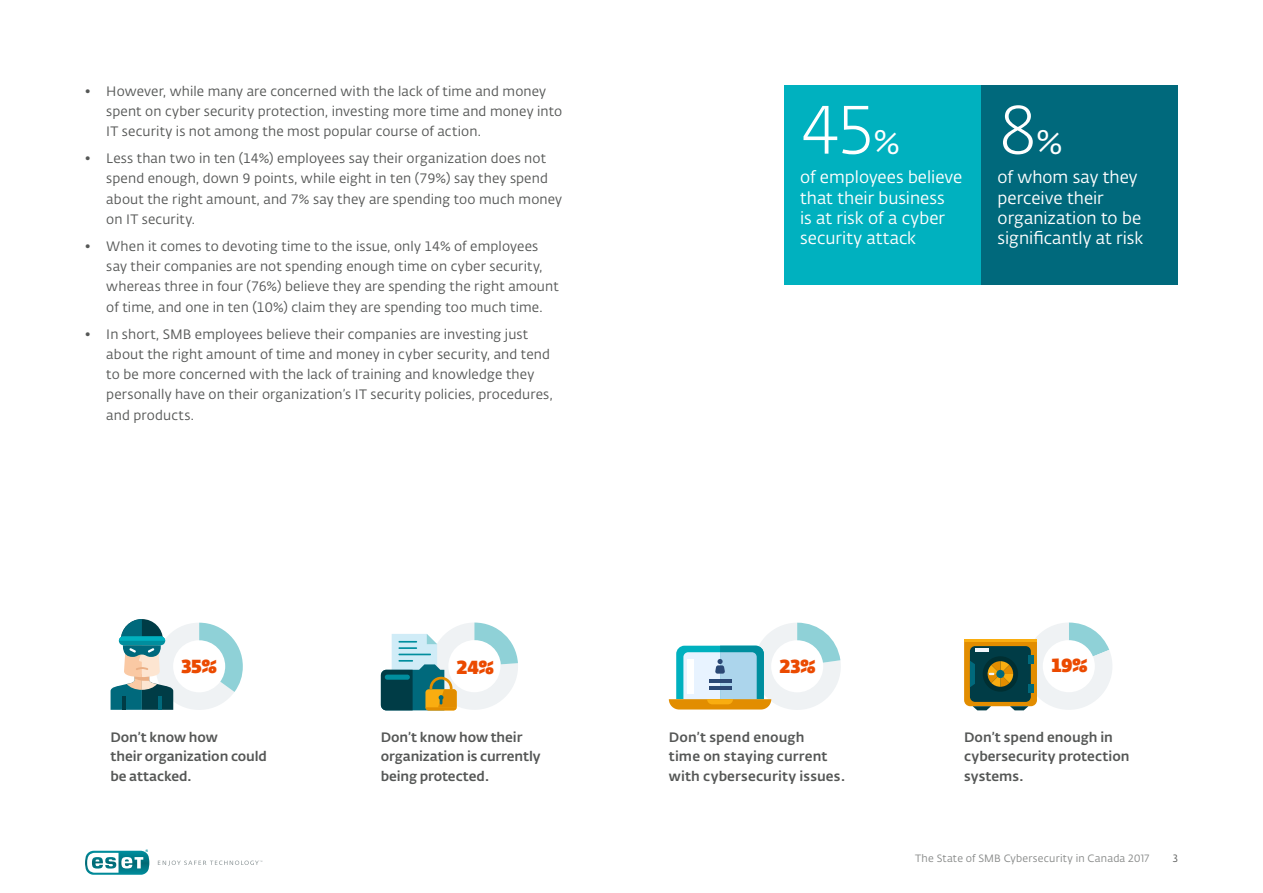
<style>
.page{position:relative;width:1263px;height:893px;background:#fff}
.page>*{position:absolute;margin:0;border:0;box-sizing:border-box;transform-origin:0 0}
.t1{font:67.5px "Fedra Sans Alt Pro Light LF";color:#fff}
.t2{font:800 18.75px "Fedra Sans Dis Std";color:#eb4a00}
.t3{font:16.8px/20.2px "Fedra Sans Alt Pro Book LF";color:#fff}
.t4{font:13.5px/20.2px "Fedra Sans Alt Pro Book LF";letter-spacing:.01em;color:#555756}
.t5{font:500 13.5px/19.5px "Fedra Sans Alt Pro";color:#555756}
.t6{font:10.5px "Fedra Sans Alt Pro Book LF";letter-spacing:.02em;color:#878988}
.t7{font:10.5px "Fedra Sans Alt Pro Book LF";color:#555756}
.s1{font-family:"Fedra Sans Alt Pro Book LF";font-size:33.75px}
</style>
<div class="page">
<svg style="left:158px;top:860px;width:104px;height:6px"></svg>
<svg style="left:85px;top:849px;width:64px;height:26px"></svg>
<svg style="left:669px;top:623px;width:172px;height:87px"></svg>
<div style="left:687px;top:658px;width:7px;height:35px;background:#fff"></div>
<svg style="left:111px;top:619px;width:132px;height:91px"></svg>
<svg style="left:381px;top:622px;width:137px;height:89px"></svg>
<svg style="left:964px;top:622px;width:148px;height:89px"></svg>
<hr style="left:975px;top:649px;width:14px;height:3px;background:#f1f6fc">
<div style="left:784px;top:85px;width:196px;height:200px;background:#00b1bf"></div>
<div style="left:982px;top:85px;width:196px;height:200px;background:#00697c"></div>
<p class="t4" style="left:106px;top:80px;width:457px;text-indent:-21px">• However, while many are concerned with the lack of time and money spent on cyber security protection, investing more time and money into<br>IT security is not among the most popular course of action.</p>
<p class="t4" style="left:106px;top:148px;width:457px;text-indent:-21px">• Less than two in ten (14%) employees say their organization does not spend enough, down 9 points, while eight in ten (79%) say they spend about the right amount, and 7% say they are spending too much money on IT security.</p>
<p class="t4" style="left:106px;top:236px;width:454px;text-indent:-21px">• When it comes to devoting time to the issue, only 14% of employees say their companies are not spending enough time on cyber security, whereas three in four (76%) believe they are spending the right amount of time, and one in ten (10%) claim they are spending too much time.</p>
<p class="t4" style="left:106px;top:323px;width:448px;text-indent:-21px">• In short, SMB employees believe their companies are investing just about the right amount of time and money in cyber security, and tend to be more concerned with the lack of training and knowledge they personally have on their organization’s IT security policies, procedures, and products.</p>
<h1 class="t1" style="left:800px;top:85px;width:102px">45<span class="s1">%</span></h1>
<p class="t3" style="left:800px;top:167px;width:164px">of employees believe that their business<br>is at risk of a cyber security attack</p>
<h1 class="t1" style="left:998px;top:85px;width:67px">8<span class="s1">%</span></h1>
<p class="t3" style="left:998px;top:167px;width:147px">of whom say they perceive their organization to be significantly at risk</p>
<h2 class="t2" style="left:181px;top:651px;width:37px">35%</h2>
<h2 class="t2" style="left:457px;top:652px;width:39px">24%</h2>
<h2 class="t2" style="left:779px;top:651px;width:37px">23%</h2>
<h2 class="t2" style="left:1051px;top:650px;width:37px">19%</h2>
<p class="t5" style="left:111px;top:727px;width:158px">Don’t know how<br>their organization could be attacked.</p>
<p class="t5" style="left:381px;top:727px;width:161px">Don’t know how their organization is currently being protected.</p>
<p class="t5" style="left:669px;top:727px;width:178px">Don’t spend enough<br>time on staying current with cybersecurity issues.</p>
<p class="t5" style="left:964px;top:727px;width:167px">Don’t spend enough in cybersecurity protection systems.</p>
<p class="t6" style="left:915px;top:851px;width:236px">The State of SMB Cybersecurity in Canada 2017</p>
<p class="t7" style="left:1173px;top:851px;width:7px">3</p>
</div>
